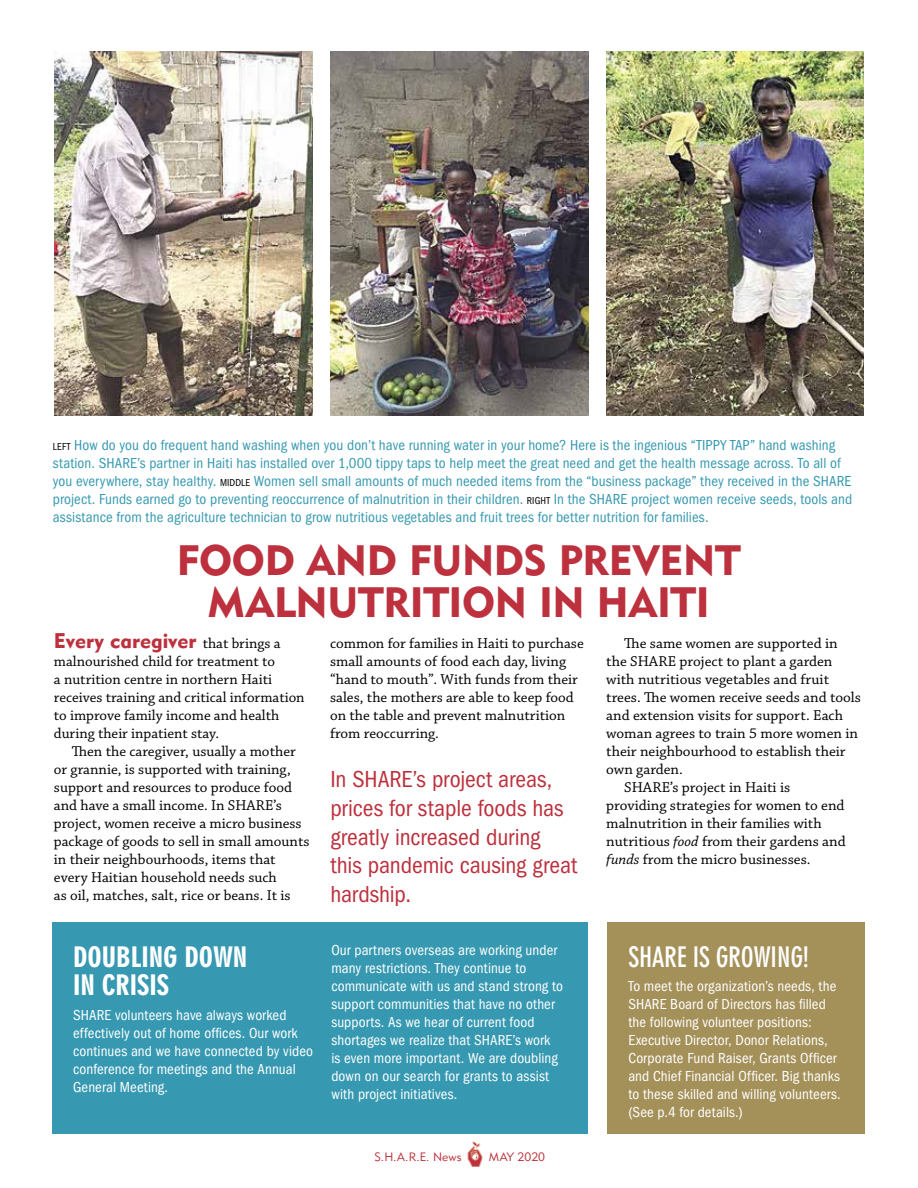
<style>
.page{position:relative;width:918px;height:1188px;background:#fff}
.page>*{position:absolute;margin:0;border:0;box-sizing:border-box;transform-origin:0 0}
.t1{font:42px/42px "Geometric 415 BT Black A";letter-spacing:-.01em;color:#bc313d;text-align:center}
.t2{font:27px/28.8px "Geometric 706 BT Black Condensed B";color:#fff}
.t3{font:27px "Geometric 706 BT Bold Condensed B";color:#fff}
.t4{font:condensed 24px/28.8px "ITC Franklin Gothic Std";color:#bc313d}
.t5{font:21px "Geometric 415 BT Black A";color:#bc313d}
.t6{font:15px/18px "Chaparral Pro";color:#000}
.t7{font:condensed 15px/18px "ITC Franklin Gothic Std";letter-spacing:.005em;color:#fff}
.t8{font:condensed 15px/18px "ITC Franklin Gothic Std";letter-spacing:.005em;color:#3799b1}
.t9{font:12px "Geometric 415 BT Lite A";letter-spacing:.005em;color:#bc313d}
.s1{font-size:10.5px;color:#000}
.s2{font-family:"Chaparral Pro";font-size:15px;color:#000}
.s3{font-style:italic}
</style>
<div class="page">
<img style="left:467px;top:1141px;width:16px;height:26px">
<div style="left:608px;top:922px;width:258px;height:212px;background:#a49059"></div>
<img style="left:330px;top:51px;width:258px;height:364px">
<img style="left:54px;top:51px;width:258px;height:364px">
<img style="left:606px;top:51px;width:258px;height:364px">
<div style="left:53px;top:922px;width:535px;height:212px;background:#3799b1"></div>
<p class="t8" style="left:53px;top:436px;width:801px"><span class="s1">LEFT</span> How do you do frequent hand washing when you don’t have running water in your home? Here is the ingenious “TIPPY TAP” hand washing station. SHARE’s partner in Haiti has installed over 1,000 tippy taps to help meet the great need and get the health message across. To all of you everywhere, stay healthy. <span class="s1">MIDDLE</span> Women sell small amounts of much needed items from the “business package” they received in the SHARE project. Funds earned go to preventing reoccurrence of malnutrition in their children. <span class="s1">RIGHT</span> In the SHARE project women receive seeds, tools and assistance from the agriculture technician to grow nutritious vegetables and fruit trees for better nutrition for families.</p>
<h1 class="t1" style="left:177px;top:538px;width:565px">FOOD AND FUNDS PREVENT<br>MALNUTRITION IN HAITI</h1>
<h3 class="t5" style="left:54px;top:628px;width:228px">Every caregiver <span class="s2">that brings a</span></h3>
<p class="t6" style="left:54px;top:653px;width:252px">malnourished child for treatment to<br>a nutrition centre in northern Haiti receives training and critical information to improve family income and health during their inpatient stay.</p>
<p class="t6" style="left:54px;top:743px;width:257px;text-indent:18px">Then the caregiver, usually a mother or grannie, is supported with training, support and resources to produce food and have a small income. In SHARE’s project, women receive a micro business package of goods to sell in small amounts in their neighbourhoods, items that every Haitian household needs such<br>as oil, matches, salt, rice or beans. It is</p>
<h2 class="t2" style="left:73px;top:942px;width:176px">DOUBLING DOWN<br>IN CRISIS</h2>
<p class="t7" style="left:73px;top:1006px;width:241px">SHARE volunteers have always worked effectively out of home offices. Our work continues and we have connected by video conference for meetings and the Annual General Meeting.</p>
<p class="t6" style="left:330px;top:635px;width:255px">common for families in Haiti to purchase small amounts of food each day, living “hand to mouth”. With funds from their sales, the mothers are able to keep food on the table and prevent malnutrition from reoccurring.</p>
<p class="t6" style="left:624px;top:635px;width:215px">The same women are supported in</p>
<p class="t6" style="left:606px;top:653px;width:228px">the SHARE project to plant a garden</p>
<p class="t6" style="left:606px;top:671px;width:224px">with nutritious vegetables and fruit</p>
<p class="t6" style="left:606px;top:689px;width:256px">trees. The women receive seeds and tools</p>
<p class="t6" style="left:606px;top:707px;width:238px">and extension visits for support. Each</p>
<p class="t6" style="left:606px;top:725px;width:253px">woman agrees to train 5 more women in</p>
<p class="t6" style="left:606px;top:743px;width:241px">their neighbourhood to establish their</p>
<p class="t6" style="left:606px;top:761px;width:78px">own garden.</p>
<p class="t6" style="left:624px;top:779px;width:168px">SHARE’s project in Haiti is</p>
<p class="t6" style="left:606px;top:797px;width:240px">providing strategies for women to end</p>
<p class="t6" style="left:606px;top:815px;width:217px">malnutrition in their families with</p>
<p class="t6" style="left:606px;top:833px;width:241px">nutritious <span class="s3">food</span> from their gardens and</p>
<p class="t6" style="left:606px;top:851px;width:206px"><span class="s3">funds</span> from the micro businesses.</p>
<h3 class="t4" style="left:330px;top:765px;width:248px">In SHARE’s project areas, prices for staple foods has greatly increased during this pandemic causing great hardship.</h3>
<p class="t7" style="left:331px;top:941px;width:233px">Our partners overseas are working under many restrictions. They continue to communicate with us and stand strong to support communities that have no other supports. As we hear of current food shortages we realize that SHARE’s work is even more important. We are doubling down on our search for grants to assist with project initiatives.</p>
<p class="t9" style="left:374px;top:1149px;width:89px">S.H.A.R.E. News</p>
<p class="t9" style="left:489px;top:1149px;width:58px">MAY 2020</p>
<h2 class="t3" style="left:628px;top:941px;width:182px">SHARE IS GROWING!</h2>
<p class="t7" style="left:628px;top:978px;width:214px">To meet the organization’s needs, the SHARE Board of Directors has filled the following volunteer positions:<br>Executive Director, Donor Relations, Corporate Fund Raiser, Grants Officer and Chief Financial Officer. Big thanks to these skilled and willing volunteers. (See p.4 for details.)</p>
</div>
